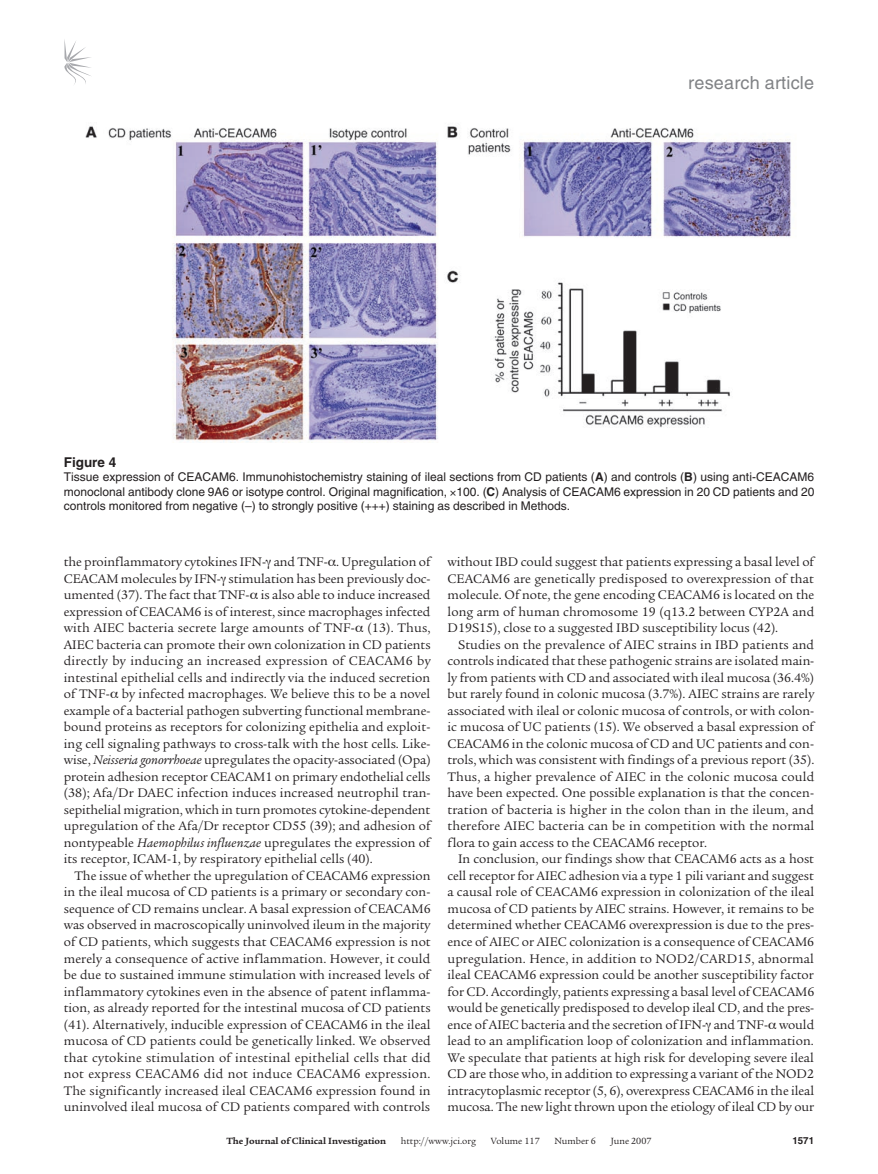
<style>
.page{position:relative;width:878px;height:1174px;background:#fff}
.page>*{position:absolute;margin:0;border:0;box-sizing:border-box;transform-origin:0 0}
.t1{font:18px "Helvetica LT Std";letter-spacing:.01em;color:#808285}
.t2{font:13.5px/16.5px "Legacy Serif Std";color:#231f20;text-align:justify}
.t3{font:700 13.5px "Helvetica LT Std";color:#231f20}
.t4{font:12px/14.7px "Helvetica LT Std";color:#231f20;text-align:justify}
.t5{font:9.75px "Legacy Serif Std";color:#231f20}
.t6{font:700 9.75px "Legacy Serif Std";color:#231f20}
.t7{font:700 9.75px "Helvetica LT Std";color:#231f20}
.s1{font-weight:700}
.s2{font-style:italic}
</style>
<div class="page">
<svg style="left:64px;top:39px;width:27px;height:45px"></svg>
<img style="left:85px;top:126px;width:706px;height:316px">
<h1 class="t1" style="left:688px;top:72px;width:127px">research article</h1>
<p class="t3" style="left:64px;top:453px;width:54px">Figure 4</p>
<p class="t4" style="left:64px;top:469px;width:752px">Tissue expression of CEACAM6. Immunohistochemistry staining of ileal sections from CD patients (<span class="s1">A</span>) and controls (<span class="s1">B</span>) using anti-CEACAM6 monoclonal antibody clone 9A6 or isotype control. Original magnification, 100. (<span class="s1">C</span>) Analysis of CEACAM6 expression in 20 CD patients and 20 controls monitored from negative (–) to strongly positive (+++) staining as described in Methods.</p>
<p class="t2" style="left:64px;top:554px;width:368px">the proinflammatory cytokines IFN- and TNF- . Upregulation of CEACAM molecules by IFN- stimulation has been previously doc&shy;umented (37). The fact that TNF- is also able to induce increased expression of CEACAM6 is of interest, since macrophages infected with AIEC bacteria secrete large amounts of TNF- (13). Thus, AIEC bacteria can promote their own colonization in CD patients directly by inducing an increased expression of CEACAM6 by intestinal epithelial cells and indirectly via the induced secretion of TNF- by infected macrophages. We believe this to be a novel example of a bacterial pathogen subverting functional membrane&shy;bound proteins as receptors for colonizing epithelia and exploit&shy;ing cell signaling pathways to cross-talk with the host cells. Like&shy;wise, <span class="s2">Neisseria gonorrhoeae</span> upregulates the opacity-associated (Opa) protein adhesion receptor CEACAM1 on primary endothelial cells (38); Afa/Dr DAEC infection induces increased neutrophil tran&shy;sepithelial migration, which in turn promotes cytokine-dependent upregulation of the Afa/Dr receptor CD55 (39); and adhesion of nontypeable <span class="s2">Haemophilus influenzae</span> upregulates the expression of its receptor, ICAM-1, by respiratory epithelial cells (40).</p>
<p class="t2" style="left:64px;top:867px;width:368px;text-indent:11px">The issue of whether the upregulation of CEACAM6 expression in the ileal mucosa of CD patients is a primary or secondary con&shy;sequence of CD remains unclear. A basal expression of CEACAM6 was observed in macroscopically uninvolved ileum in the majority of CD patients, which suggests that CEACAM6 expression is not merely a consequence of active inflammation. However, it could be due to sustained immune stimulation with increased levels of inflammatory cytokines even in the absence of patent inflamma&shy;tion, as already reported for the intestinal mucosa of CD patients (41). Alternatively, inducible expression of CEACAM6 in the ileal mucosa of CD patients could be genetically linked. We observed that cytokine stimulation of intestinal epithelial cells that did not express CEACAM6 did not induce CEACAM6 expression.<br>The significantly increased ileal CEACAM6 expression found in uninvolved ileal mucosa of CD patients compared with controls</p>
<p class="t2" style="left:447px;top:554px;width:368px">without IBD could suggest that patients expressing a basal level of CEACAM6 are genetically predisposed to overexpression of that molecule. Of note, the gene encoding CEACAM6 is located on the long arm of human chromosome 19 (q13.2 between CYP2A and D19S15), close to a suggested IBD susceptibility locus (42).</p>
<p class="t2" style="left:447px;top:636px;width:368px;text-indent:11px">Studies on the prevalence of AIEC strains in IBD patients and controls indicated that these pathogenic strains are isolated main&shy;ly from patients with CD and associated with ileal mucosa (36.4%) but rarely found in colonic mucosa (3.7%). AIEC strains are rarely associated with ileal or colonic mucosa of controls, or with colon&shy;ic mucosa of UC patients (15). We observed a basal expression of CEACAM6 in the colonic mucosa of CD and UC patients and con&shy;trols, which was consistent with findings of a previous report (35).<br>Thus, a higher prevalence of AIEC in the colonic mucosa could have been expected. One possible explanation is that the concen&shy;tration of bacteria is higher in the colon than in the ileum, and therefore AIEC bacteria can be in competition with the normal flora to gain access to the CEACAM6 receptor.</p>
<p class="t2" style="left:447px;top:851px;width:368px;text-indent:11px">In conclusion, our findings show that CEACAM6 acts as a host cell receptor for AIEC adhesion via a type 1 pili variant and suggest a causal role of CEACAM6 expression in colonization of the ileal mucosa of CD patients by AIEC strains. However, it remains to be determined whether CEACAM6 overexpression is due to the pres&shy;ence of AIEC or AIEC colonization is a consequence of CEACAM6 upregulation. Hence, in addition to NOD2/CARD15, abnormal ileal CEACAM6 expression could be another susceptibility factor for CD. Accordingly, patients expressing a basal level of CEACAM6 would be genetically predisposed to develop ileal CD, and the pres&shy;ence of AIEC bacteria and the secretion of IFN- and TNF- would lead to an amplification loop of colonization and inflammation.<br>We speculate that patients at high risk for developing severe ileal CD are those who, in addition to expressing a variant of the NOD2 intracytoplasmic receptor (5, 6), overexpress CEACAM6 in the ileal mucosa. The new light thrown upon the etiology of ileal CD by our</p>
<p class="t6" style="left:226px;top:1135px;width:161px">The Journal of Clinical Investigation</p>
<p class="t5" style="left:401px;top:1135px;width:77px">http://www.jci.org</p>
<p class="t5" style="left:490px;top:1135px;width:50px">Volume 117</p>
<p class="t5" style="left:554px;top:1135px;width:43px">Number 6</p>
<p class="t5" style="left:610px;top:1135px;width:42px">June 2007</p>
<p class="t7" style="left:792px;top:1134px;width:23px">1571</p>
</div>
